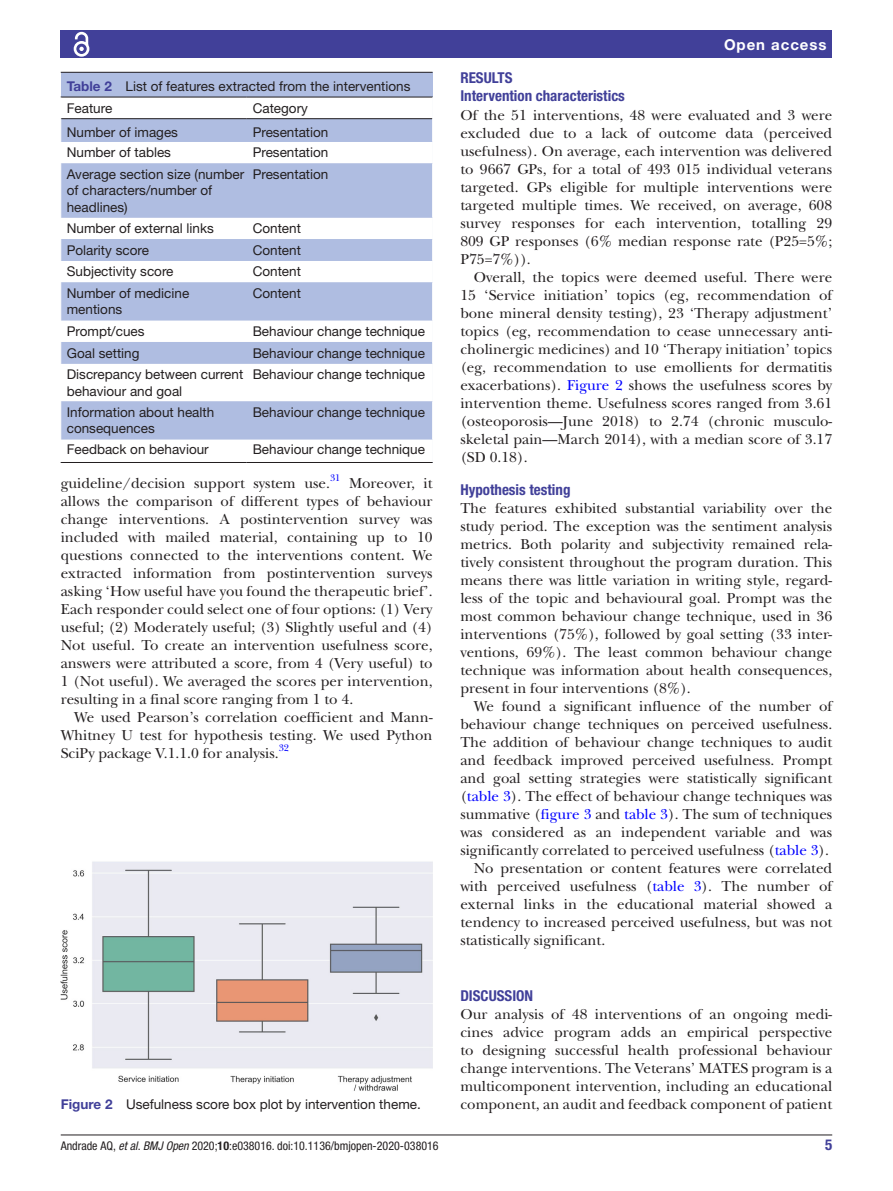
<style>
.page{position:relative;width:893px;height:1191px;background:#fff}
.page>*{position:absolute;margin:0;border:0;box-sizing:border-box;transform-origin:0 0}
.t1{font:15px/18px "New Baskerville";color:#231f20;text-align:justify}
.t2{font:700 condensed 15px/18px "Helvetica Neue LT Std";color:#414099}
.t3{font:700 15px "Helvetica Neue LT Std";letter-spacing:.065em;color:#fff}
.t4{font:13.5px/16.2px "Helvetica Neue LT Std";color:#231f20}
.t5{font:condensed 12px "Helvetica Neue LT Std";color:#231f20}
.t6{font:9.9px "New Baskerville";color:#00f}
.s1{font-weight:700;color:#414099}
.s2{color:#00f}
.s3{font-style:italic}
.s4{font-weight:700}
</style>
<div class="page">
<hr style="left:61px;top:1134px;width:771px;height:1px;background:#231f20">
<div style="left:61px;top:31px;width:771px;height:27px;background:#414099"></div>
<svg style="left:73px;top:31px;width:17px;height:26px"></svg>
<img style="left:61px;top:861px;width:372px;height:230px">
<div style="left:61px;top:73px;width:372px;height:390px;background:#afbde1"></div>
<hr style="left:61px;top:72px;width:372px;height:1px;background:#231f20">
<div style="left:61px;top:98px;width:371px;height:364px;background:#fff"></div>
<svg style="left:61px;top:119px;width:371px;height:320px"></svg>
<hr style="left:61px;top:97px;width:186px;height:1px;background:#231f20">
<hr style="left:61px;top:118px;width:186px;height:1px;background:#231f20">
<hr style="left:247px;top:97px;width:186px;height:1px;background:#231f20">
<hr style="left:247px;top:118px;width:185px;height:1px;background:#231f20">
<hr style="left:61px;top:462px;width:186px;height:1px;background:#231f20">
<hr style="left:247px;top:462px;width:186px;height:1px;background:#231f20">
<svg style="left:432px;top:97px;width:1px;height:66px"></svg>
<hr style="left:432px;top:163px;width:1px;height:54px;background:#fff">
<svg style="left:432px;top:217px;width:1px;height:65px"></svg>
<hr style="left:432px;top:282px;width:1px;height:38px;background:#fff">
<svg style="left:432px;top:320px;width:1px;height:44px"></svg>
<hr style="left:432px;top:364px;width:1px;height:37px;background:#fff">
<hr style="left:432px;top:401px;width:1px;height:38px;background:#fff">
<svg style="left:432px;top:439px;width:1px;height:23px"></svg>
<p class="t4" style="left:67px;top:75px;width:345px;line-height:22px"><span class="s1">Table 2</span> List of features extracted from the interventions<br>Feature</p>
<p class="t4" style="left:253px;top:100px;width:57px">Category</p>
<p class="t4" style="left:67px;top:124px;width:113px">Number of images</p>
<p class="t4" style="left:253px;top:124px;width:77px">Presentation</p>
<p class="t4" style="left:67px;top:144px;width:106px">Number of tables</p>
<p class="t4" style="left:253px;top:144px;width:77px">Presentation</p>
<p class="t4" style="left:67px;top:166px;width:179px">Average section size (number of characters/number of headlines)</p>
<p class="t4" style="left:253px;top:166px;width:77px">Presentation</p>
<p class="t4" style="left:67px;top:220px;width:149px">Number of external links</p>
<p class="t4" style="left:253px;top:220px;width:50px">Content</p>
<p class="t4" style="left:67px;top:242px;width:84px">Polarity score</p>
<p class="t4" style="left:253px;top:242px;width:50px">Content</p>
<p class="t4" style="left:67px;top:263px;width:108px">Subjectivity score</p>
<p class="t4" style="left:253px;top:263px;width:50px">Content</p>
<p class="t4" style="left:67px;top:285px;width:124px">Number of medicine mentions</p>
<p class="t4" style="left:253px;top:285px;width:50px">Content</p>
<p class="t4" style="left:67px;top:323px;width:79px">Prompt/cues</p>
<p class="t4" style="left:253px;top:323px;width:174px">Behaviour change technique</p>
<p class="t4" style="left:67px;top:344px;width:74px">Goal setting</p>
<p class="t4" style="left:253px;top:344px;width:174px">Behaviour change technique</p>
<p class="t4" style="left:67px;top:366px;width:178px">Discrepancy between current behaviour and goal</p>
<p class="t4" style="left:253px;top:366px;width:174px">Behaviour change technique</p>
<p class="t4" style="left:67px;top:404px;width:149px">Information about health consequences</p>
<p class="t4" style="left:253px;top:404px;width:174px">Behaviour change technique</p>
<p class="t4" style="left:67px;top:440px;width:144px">Feedback on behaviour</p>
<p class="t4" style="left:253px;top:440px;width:174px">Behaviour change technique</p>
<p class="t1" style="left:61px;top:474px;width:271px">guideline/decision support system use.</p>
<p class="t6" style="left:330px;top:472px;width:12px">31</p>
<p class="t1" style="left:61px;top:474px;width:373px;text-indent:288px">Moreover, it allows the comparison of different types of behaviour change interventions. A postintervention survey was included with mailed material, containing up to 10 questions connected to the interventions content. We extracted information from postintervention surveys asking ‘How useful have you found the therapeutic brief’.<br>Each responder could select one of four options: (1) Very useful; (2) Moderately useful; (3) Slightly useful and (4)<br>Not useful. To create an intervention usefulness score, answers were attributed a score, from 4 (Very useful) to 1 (Not useful). We averaged the scores per intervention, resulting in a final score ranging from 1 to 4.</p>
<p class="t1" style="left:61px;top:708px;width:373px;text-indent:14px">We used Pearson’s correlation coefficient and Mann-Whitney U test for hypothesis testing. We used Python SciPy package V.1.1.0 for analysis.</p>
<p class="t6" style="left:279px;top:742px;width:12px">32</p>
<p class="t3" style="left:724px;top:35px;width:104px">Open access</p>
<p class="t2" style="left:460px;top:69px;width:166px">RESULTS<br>Intervention characteristics</p>
<p class="t1" style="left:460px;top:106px;width:373px">Of the 51 interventions, 48 were evaluated and 3 were excluded due to a lack of outcome data (perceived usefulness). On average, each intervention was delivered to 9667 GPs, for a total of 493 015 individual veterans targeted. GPs eligible for multiple interventions were targeted multiple times. We received, on average, 608 survey responses for each intervention, totalling 29<br>809 GP responses (6% median response rate (P25=5%; P75=7%)).</p>
<p class="t1" style="left:460px;top:268px;width:373px;text-indent:14px">Overall, the topics were deemed useful. There were 15 ‘Service initiation’ topics (eg, recommendation of bone mineral density testing), 23 ‘Therapy adjustment’ topics (eg, recommendation to cease unnecessary anti&shy;cholinergic medicines) and 10 ‘Therapy initiation’ topics (eg, recommendation to use emollients for dermatitis exacerbations). <span class="s2">Figure 2</span> shows the usefulness scores by intervention theme. Usefulness scores ranged from 3.61 (osteoporosis—June 2018) to 2.74 (chronic musculo&shy;skeletal pain—March 2014), with a median score of 3.17 (SD 0.18).</p>
<p class="t2" style="left:460px;top:481px;width:112px">Hypothesis testing</p>
<p class="t1" style="left:460px;top:499px;width:373px">The features exhibited substantial variability over the study period. The exception was the sentiment analysis metrics. Both polarity and subjectivity remained rela&shy;tively consistent throughout the program duration. This means there was little variation in writing style, regard&shy;less of the topic and behavioural goal. Prompt was the most common behaviour change technique, used in 36 interventions (75%), followed by goal setting (33 inter&shy;ventions, 69%). The least common behaviour change technique was information about health consequences, present in four interventions (8%).</p>
<p class="t1" style="left:474px;top:697px;width:360px">We found a significant influence of the number of</p>
<p class="t1" style="left:460px;top:715px;width:373px">behaviour change techniques on perceived usefulness.</p>
<p class="t1" style="left:460px;top:733px;width:373px">The addition of behaviour change techniques to audit</p>
<p class="t1" style="left:460px;top:751px;width:373px">and feedback improved perceived usefulness. Prompt</p>
<p class="t1" style="left:460px;top:769px;width:373px">and goal setting strategies were statistically significant</p>
<p class="t1" style="left:460px;top:787px;width:373px">(<span class="s2">table 3</span>). The effect of behaviour change techniques was</p>
<p class="t1" style="left:460px;top:805px;width:373px">summative (<span class="s2">figure 3</span> and <span class="s2">table 3</span>). The sum of techniques</p>
<p class="t1" style="left:460px;top:823px;width:373px">was considered as an independent variable and was</p>
<p class="t1" style="left:460px;top:841px;width:370px">significantly correlated to perceived usefulness (<span class="s2">table 3</span>).</p>
<p class="t1" style="left:474px;top:859px;width:360px">No presentation or content features were correlated</p>
<p class="t1" style="left:460px;top:877px;width:373px">with perceived usefulness (<span class="s2">table 3</span>). The number of</p>
<p class="t1" style="left:460px;top:895px;width:373px">external links in the educational material showed a</p>
<p class="t1" style="left:460px;top:913px;width:373px">tendency to increased perceived usefulness, but was not</p>
<p class="t1" style="left:460px;top:931px;width:146px">statistically significant.</p>
<p class="t2" style="left:460px;top:986px;width:74px">DISCUSSION</p>
<p class="t1" style="left:460px;top:1005px;width:373px">Our analysis of 48 interventions of an ongoing medi&shy;cines advice program adds an empirical perspective to designing successful health professional behaviour change interventions. The Veterans’ MATES program is a multicomponent intervention, including an educational</p>
<p class="t4" style="left:61px;top:1096px;width:362px"><span class="s1">Figure 2</span> Usefulness score box plot by intervention theme.</p>
<p class="t1" style="left:460px;top:1095px;width:373px">component, an audit and feedback component of patient</p>
<p class="t5" style="left:61px;top:1138px;width:379px">Andrade AQ, <span class="s3">et al</span>. <span class="s3">BMJ Open</span> 2020;<span class="s4">10</span>:e038016. doi:10.1136/bmjopen-2020-038016</p>
<p class="t2" style="left:825px;top:1135px;width:9px">5</p>
</div>
